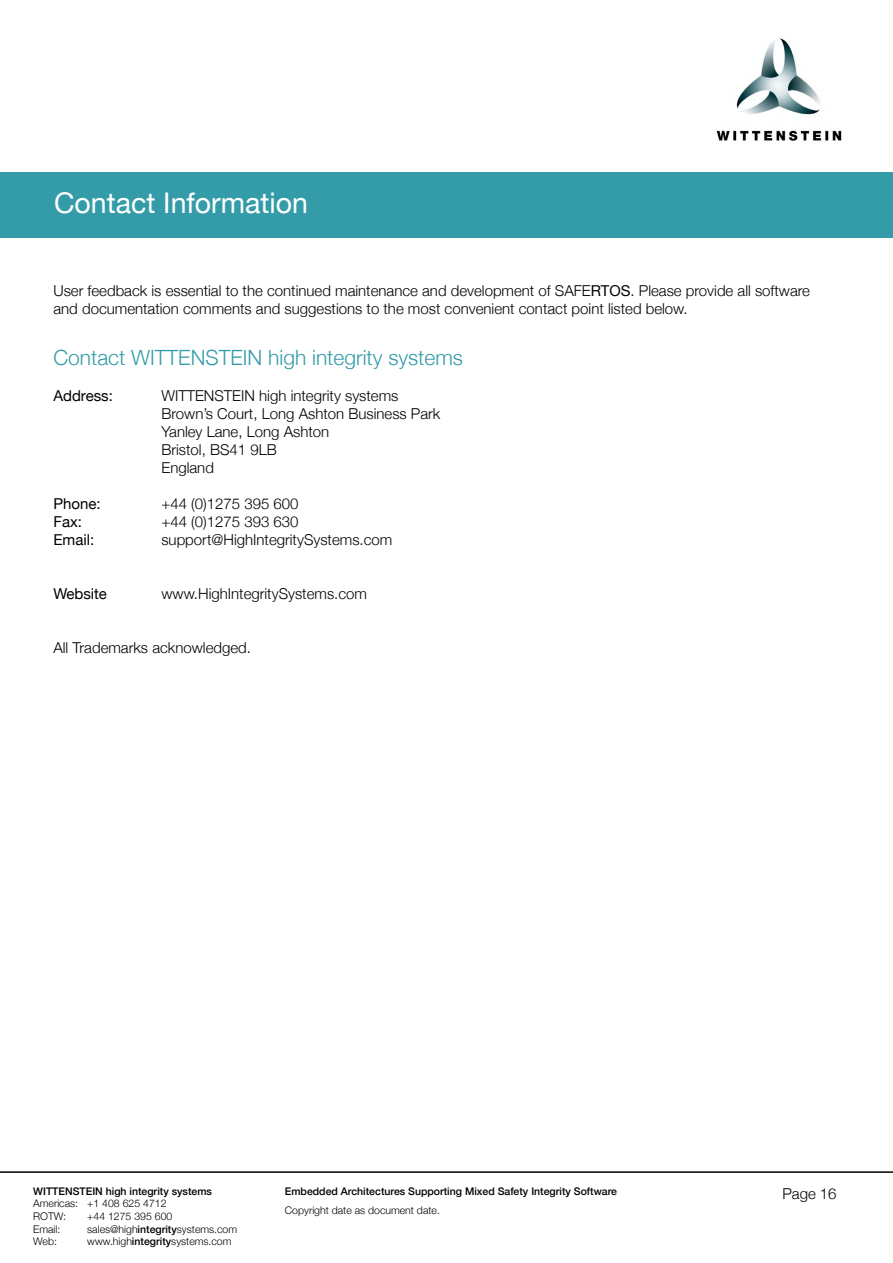
<style>
.page{position:relative;width:893px;height:1263px;background:#fff}
.page>*{position:absolute;margin:0;border:0;box-sizing:border-box;transform-origin:0 0}
.t1{font:28.5px "Helvetica Neue";color:#fff}
.t2{font:300 21px "Helvetica Neue";color:#349ca8}
.t3{font:300 15px/18px "Helvetica Neue";color:#000}
.t4{font:15px "Helvetica Neue";color:#000}
.t5{font:300 10.5px/12.6px "Helvetica Neue";color:#000}
.t6{font:500 10.5px "Helvetica Neue";color:#000}
.s1{font-weight:400}
.s2{font-weight:500}
</style>
<div class="page">
<div style="left:0;top:173px;width:893px;height:65px;background:#349ca8"></div>
<img style="left:716px;top:38px;width:126px;height:103px">
<hr style="left:0;top:1171px;width:893px;height:2px;background:#000">
<h1 class="t1" style="left:54px;top:183px;width:255px">Contact Information</h1>
<p class="t3" style="left:53px;top:281px;width:758px">User feedback is essential to the continued maintenance and development of SAFE<span class="s1">RTOS</span>. Please provide all software and documentation comments and suggestions to the most convenient contact point listed below.</p>
<h2 class="t2" style="left:53px;top:340px;width:411px">Contact WITTENSTEIN high integrity systems</h2>
<p class="t4" style="left:53px;top:385px;width:61px">Address:</p>
<p class="t3" style="left:161px;top:385px;width:280px">WITTENSTEIN high integrity systems<br>Brown’s Court, Long Ashton Business Park<br>Yanley Lane, Long Ashton<br>Bristol, BS41 9LB<br>England</p>
<p class="t4" style="left:53px;top:493px;width:49px">Phone:</p>
<p class="t3" style="left:161px;top:493px;width:139px">+44 (0)1275 395 600</p>
<p class="t4" style="left:53px;top:511px;width:30px">Fax:</p>
<p class="t3" style="left:161px;top:511px;width:139px">+44 (0)1275 393 630</p>
<p class="t4" style="left:53px;top:529px;width:42px">Email:</p>
<p class="t3" style="left:161px;top:529px;width:232px">support@HighIntegritySystems.com</p>
<p class="t4" style="left:53px;top:583px;width:55px">Website</p>
<p class="t3" style="left:161px;top:583px;width:207px">www.HighIntegritySystems.com</p>
<p class="t3" style="left:53px;top:637px;width:199px">All Trademarks acknowledged.</p>
<p class="t6" style="left:33px;top:1182px;width:180px">WITTENSTEIN high integrity systems</p>
<p class="t5" style="left:33px;top:1196px;width:135px">Americas: +1 408 625 4712<br>ROTW:</p>
<p class="t5" style="left:87px;top:1209px;width:87px">+44 1275 395 600</p>
<p class="t5" style="left:33px;top:1222px;width:29px">Email:</p>
<p class="t5" style="left:87px;top:1222px;width:151px">sales@high<span class="s2">integrity</span>systems.com</p>
<p class="t5" style="left:33px;top:1234px;width:25px">Web:</p>
<p class="t5" style="left:87px;top:1234px;width:146px">www.high<span class="s2">integrity</span>systems.com</p>
<p class="t6" style="left:285px;top:1183px;width:334px">Embedded Architectures Supporting Mixed Safety Integrity Software</p>
<p class="t5" style="left:285px;top:1203px;width:157px">Copyright date as document date.</p>
<p class="t3" style="left:782px;top:1183px;width:56px">Page 16</p>
</div>
